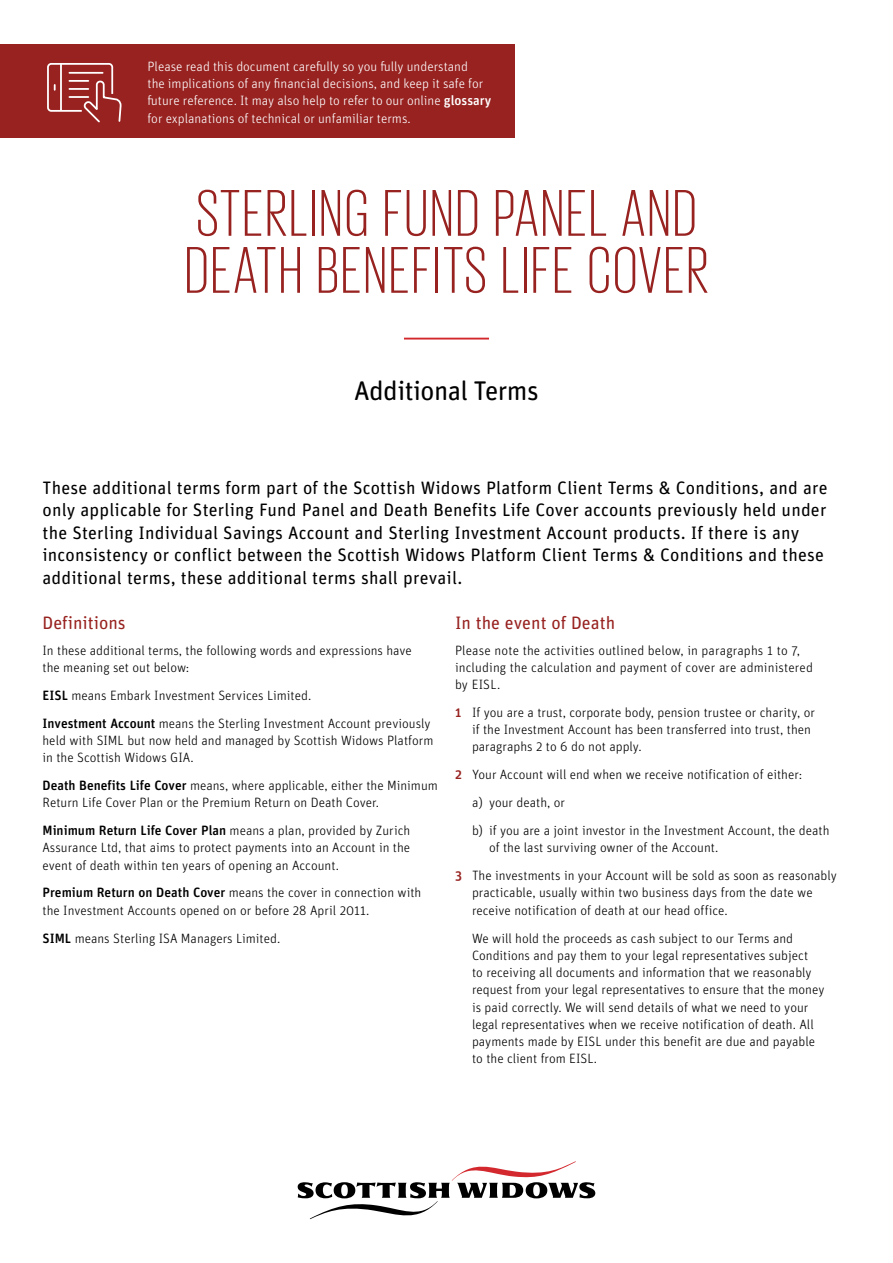
<style>
.page{position:relative;width:893px;height:1263px;background:#fff}
.page>*{position:absolute;margin:0;border:0;box-sizing:border-box;transform-origin:0 0}
.SW_Guide_Body_text{font:300 67.5px/57px "Giorgio Sans";letter-spacing:.04em;color:#972220}
.t1{font:27px "Unit Rounded Pro";letter-spacing:-.02em;color:#000}
.SW_Guide_Intro_paragraph{font:18px/22.5px "Unit Rounded Pro";letter-spacing:.01em;color:#000}
.SW_Guide_Subheading{font:18px "Unit Rounded Pro";color:#972220}
.SW_Guide_Body_text-2{font:300 13.5px/17.2px "Unit Rounded Pro";color:#000}
.t2{font:300 13.5px/17.2px "Unit Rounded Pro";color:#fff}
.s1{font-weight:500}
.s2{font-weight:500;color:#972220}
</style>
<div class="page">
<hr style="left:404px;top:338px;width:85px;height:1px;background:#d3272d">
<svg style="left:298px;top:1161px;width:297px;height:58px"></svg>
<div style="left:0;top:45px;width:514px;height:93px;background:#972220"></div>
<svg style="left:47px;top:63px;width:75px;height:60px"></svg>
<p class="t2" style="left:147px;top:57px;width:345px">Please read this document carefully so you fully understand<br>the implications of any financial decisions, and keep it safe for future reference. It may also help to refer to our online <span class="s1">glossary </span>for explanations of technical or unfamiliar terms.</p>
<p class="SW_Guide_Body_text" style="left:185px;top:183px;width:524px">STERLING FUND PANEL AND<br>DEATH BENEFITS LIFE COVER</p>
<p class="t1" style="left:354px;top:372px;width:186px">Additional Terms</p>
<p class="SW_Guide_Intro_paragraph" style="left:43px;top:475px;width:787px">These additional terms form part of the Scottish Widows Platform Client Terms &amp; Conditions, and are only applicable for Sterling Fund Panel and Death Benefits Life Cover accounts previously held under the Sterling Individual Savings Account and Sterling Investment Account products. If there is any inconsistency or conflict between the Scottish Widows Platform Client Terms &amp; Conditions and these additional terms, these additional terms shall prevail.</p>
<p class="SW_Guide_Subheading" style="left:43px;top:610px;width:85px">Definitions</p>
<p class="SW_Guide_Body_text-2" style="left:43px;top:641px;width:371px">In these additional terms, the following words and expressions have the meaning set out below:</p>
<p class="SW_Guide_Body_text-2" style="left:43px;top:686px;width:270px"><span class="s1">EISL</span> means Embark Investment Services Limited.</p>
<p class="SW_Guide_Body_text-2" style="left:43px;top:714px;width:392px"><span class="s1">Investment Account</span> means the Sterling Investment Account previously held with SIML but now held and managed by Scottish Widows Platform in the Scottish Widows GIA.</p>
<p class="SW_Guide_Body_text-2" style="left:43px;top:776px;width:397px"><span class="s1">Death Benefits Life Cover</span> means, where applicable, either the Minimum<br>Return Life Cover Plan or the Premium Return on Death Cover.</p>
<p class="SW_Guide_Body_text-2" style="left:43px;top:821px;width:369px;text-align:justify"><span class="s1">Minimum Return Life Cover Plan</span> means a plan, provided by Zurich Assurance Ltd, that aims to protect payments into an Account in the event of death within ten years of opening an Account.</p>
<p class="SW_Guide_Body_text-2" style="left:43px;top:884px;width:380px"><span class="s1">Premium Return on Death Cover</span> means the cover in connection with the Investment Accounts opened on or before 28 April 2011.</p>
<p class="SW_Guide_Body_text-2" style="left:43px;top:929px;width:239px"><span class="s1">SIML</span> means Sterling ISA Managers Limited.</p>
<p class="SW_Guide_Subheading" style="left:455px;top:610px;width:162px">In the event of Death</p>
<p class="SW_Guide_Body_text-2" style="left:455px;top:641px;width:360px">Please note the activities outlined below, in paragraphs 1 to 7, including the calculation and payment of cover are administered by EISL.</p>
<p class="SW_Guide_Body_text-2" style="left:472px;top:703px;width:344px;text-indent:-17px"><span class="s2">1</span> If you are a trust, corporate body, pension trustee or charity, or if the Investment Account has been transferred into trust, then paragraphs 2 to 6 do not apply.</p>
<p class="SW_Guide_Body_text-2" style="left:455px;top:766px;width:349px"><span class="s2">2</span> Your Account will end when we receive notification of either:</p>
<p class="SW_Guide_Body_text-2" style="left:472px;top:794px;width:95px">a) your death, or</p>
<p class="SW_Guide_Body_text-2" style="left:489px;top:821px;width:342px;text-indent:-17px">b) if you are a joint investor in the Investment Account, the death of the last surviving owner of the Account.</p>
<p class="SW_Guide_Body_text-2" style="left:472px;top:867px;width:366px;text-indent:-17px"><span class="s2">3</span> The investments in your Account will be sold as soon as reasonably practicable, usually within two business days from the date we receive notification of death at our head office.</p>
<p class="SW_Guide_Body_text-2" style="left:472px;top:929px;width:354px">We will hold the proceeds as cash subject to our Terms and Conditions and pay them to your legal representatives subject<br>to receiving all documents and information that we reasonably request from your legal representatives to ensure that the money is paid correctly. We will send details of what we need to your legal representatives when we receive notification of death. All payments made by EISL under this benefit are due and payable to the client from EISL.</p>
</div>
